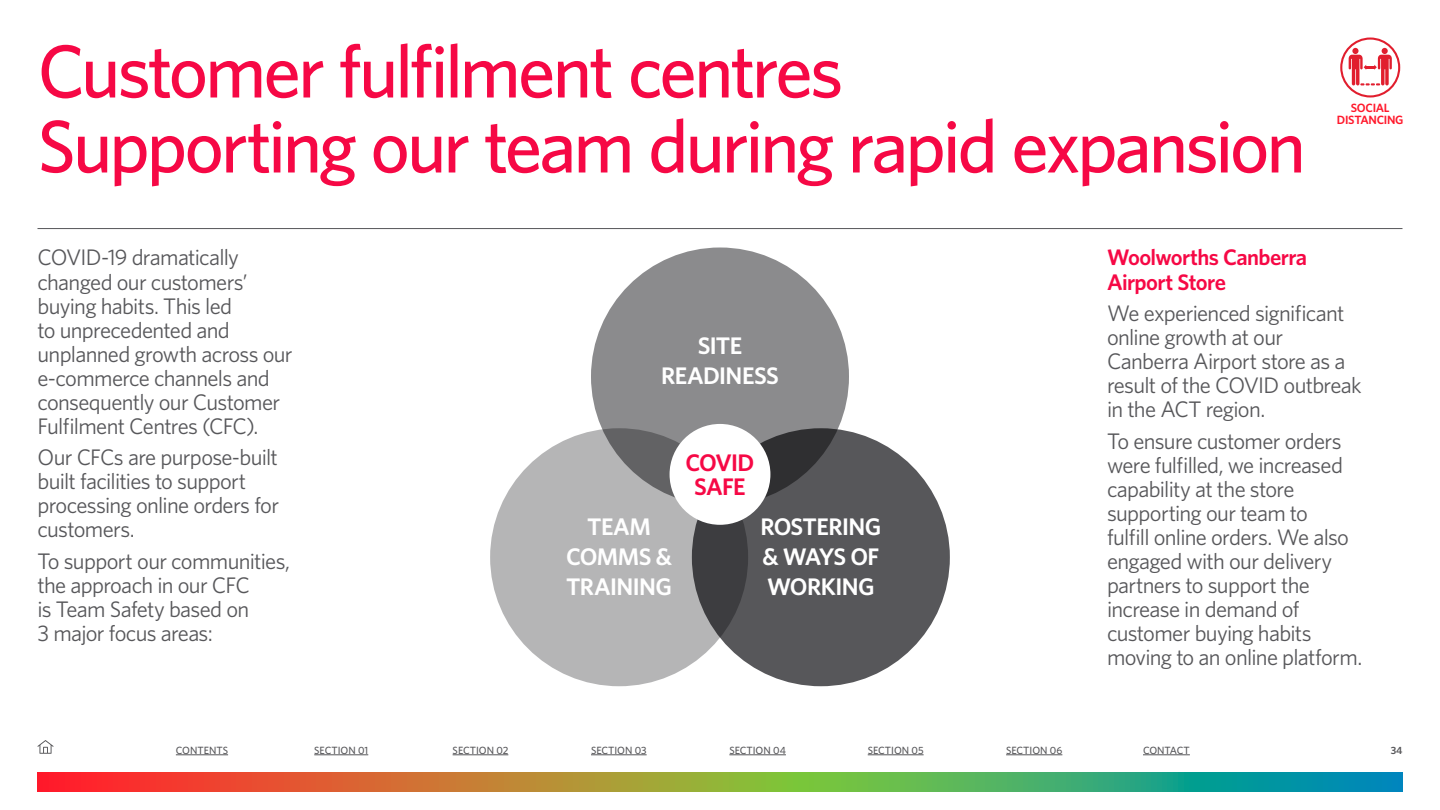
<style>
.page{position:relative;width:1440px;height:810px;background:#fff}
.page>*{position:absolute;margin:0;border:0;box-sizing:border-box;transform-origin:0 0}
.t1{font:500 75px/75px "Whitney";letter-spacing:-.04em;color:#f60845}
.t2{font:600 24px/30px "Whitney";letter-spacing:-.025em;color:#fff;text-align:center}
.t3{font:600 24px/24px "Whitney";letter-spacing:-.035em;color:#f60845;text-align:center}
.t4{font:22.5px/24px "Whitney";letter-spacing:-.03em;color:#57575a}
.t5{font:600 22.5px/24px "Whitney";letter-spacing:-.025em;color:#f60845}
.t6{font:600 12px/12px "Whitney";letter-spacing:-.025em;color:#ff182b;text-align:center}
.t7{font:500 10.5px "Whitney";color:#57575a}
.t8{font:600 10.5px "Whitney";color:#57575a}
</style>
<div class="page">
<hr style="left:38px;top:228px;width:1364px;height:1px;background:#57575a">
<svg style="left:38px;top:772px;width:1364px;height:19px;background:#878952"></svg>
<hr style="left:314px;top:755px;width:54px;height:1px;background:#57575a">
<hr style="left:453px;top:755px;width:55px;height:1px;background:#57575a">
<hr style="left:591px;top:755px;width:56px;height:1px;background:#57575a">
<hr style="left:729px;top:755px;width:57px;height:1px;background:#57575a">
<hr style="left:868px;top:755px;width:56px;height:1px;background:#57575a">
<hr style="left:1006px;top:755px;width:56px;height:1px;background:#57575a">
<hr style="left:1143px;top:755px;width:47px;height:1px;background:#57575a">
<svg style="left:37px;top:740px;width:17px;height:14px"></svg>
<hr style="left:176px;top:755px;width:52px;height:1px;background:#57575a">
<div style="left:591px;top:248px;width:258px;height:258px;background:#8b8b8d;border-radius:50%"></div>
<div style="left:692px;top:428px;width:258px;height:258px;background:#57575a;border-radius:50%"></div>
<svg style="left:490px;top:428px;width:258px;height:258px;background:#a4a4a5"></svg>
<div style="left:670px;top:424px;width:100px;height:101px;background:#fff;border-radius:50%"></div>
<svg style="left:1340px;top:38px;width:60px;height:60px"></svg>
<h1 class="t1" style="left:38px;top:33px;width:1270px">Customer fulfilment centres<br>Supporting our team during rapid expansion</h1>
<p class="t6" style="left:1337px;top:101px;width:68px">SOCIAL<br>DISTANCING</p>
<p class="t4" style="left:38px;top:245px;width:257px">COVID-19 dramatically changed our customers’ buying habits. This led<br>to unprecedented and unplanned growth across our e-commerce channels and consequently our Customer<br>Fulfilment Centres (CFC).</p>
<p class="t4" style="left:38px;top:445px;width:243px">Our CFCs are purpose-built built facilities to support processing online orders for customers.</p>
<p class="t4" style="left:38px;top:548px;width:254px">To support our communities, the approach in our CFC<br>is Team Safety based on<br>3 major focus areas:</p>
<p class="t2" style="left:661px;top:330px;width:119px">SITE<br>READINESS</p>
<p class="t2" style="left:566px;top:511px;width:108px">TEAM<br>COMMS &amp;<br>TRAINING</p>
<p class="t3" style="left:685px;top:450px;width:71px">COVID<br>SAFE</p>
<p class="t2" style="left:760px;top:511px;width:123px;text-align:justify">ROSTERING &amp; WAYS OF WORKING</p>
<p class="t5" style="left:1107px;top:245px;width:202px">Woolworths Canberra<br>Airport Store</p>
<p class="t4" style="left:1107px;top:301px;width:256px">We experienced significant online growth at our<br>Canberra Airport store as a result of the COVID outbreak in the ACT region.</p>
<p class="t4" style="left:1107px;top:428px;width:257px">To ensure customer orders were fulfilled, we increased capability at the store supporting our team to<br>fulfill online orders. We also engaged with our delivery partners to support the increase in demand of customer buying habits moving to an online platform.</p>
<p class="t7" style="left:176px;top:743px;width:54px">CONTENTS</p>
<p class="t7" style="left:314px;top:743px;width:56px">SECTION 01</p>
<p class="t7" style="left:453px;top:743px;width:57px">SECTION 02</p>
<p class="t7" style="left:591px;top:743px;width:57px">SECTION 03</p>
<p class="t7" style="left:729px;top:743px;width:58px">SECTION 04</p>
<p class="t7" style="left:868px;top:743px;width:57px">SECTION 05</p>
<p class="t7" style="left:1006px;top:743px;width:58px">SECTION 06</p>
<p class="t7" style="left:1143px;top:743px;width:48px">CONTACT</p>
<p class="t8" style="left:1391px;top:743px;width:13px">34</p>
</div>
